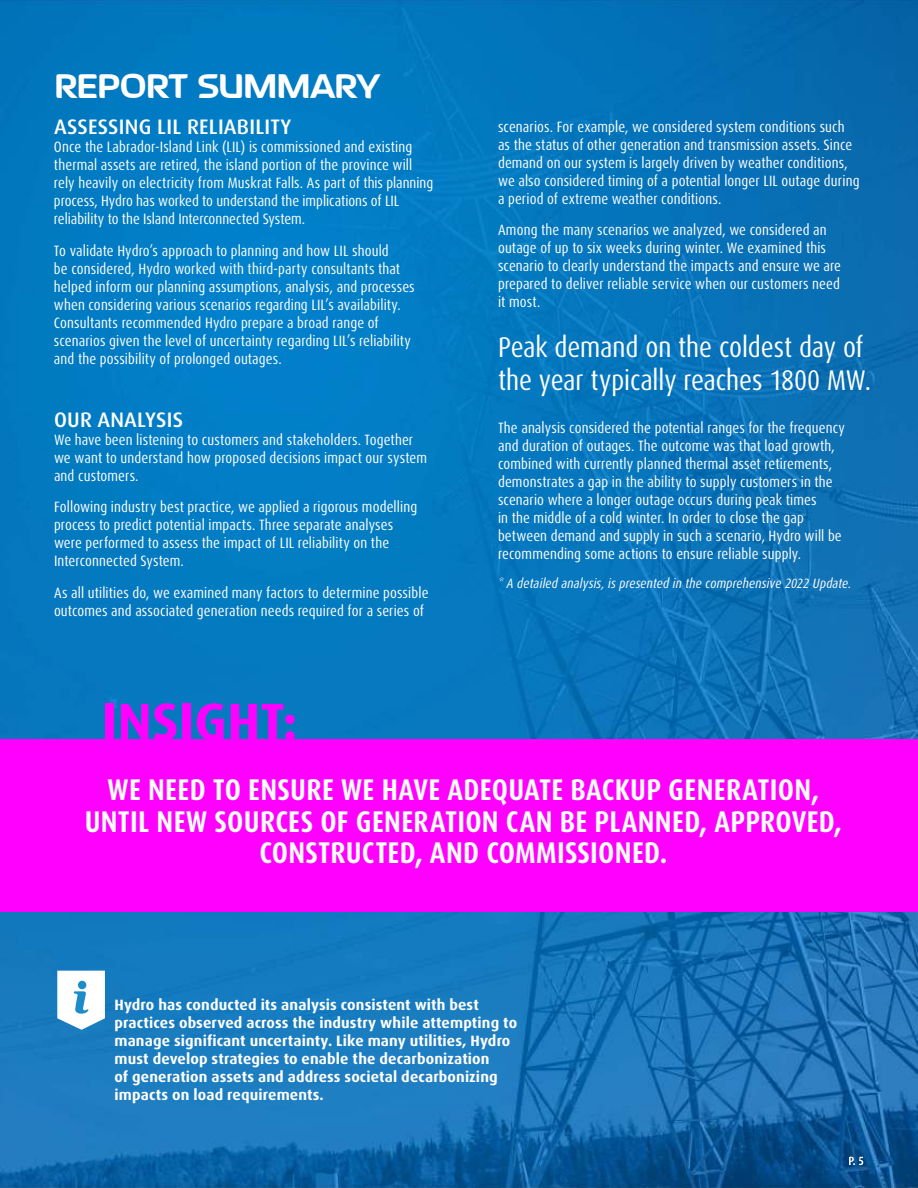
<style>
.page{position:relative;width:918px;height:1188px;background:#fff}
.page>*{position:absolute;margin:0;border:0;box-sizing:border-box;transform-origin:0 0}
.t1{font:700 52.5px "Dax Pro";letter-spacing:.005em;color:#f0f}
.t2{font:700 39px "September";letter-spacing:-.02em;color:#fff}
.t3{font:700 condensed 30px/31.5px "Dax Pro";letter-spacing:.01em;color:#fff;text-align:center}
.t4{font:condensed 28.5px/33px "Dax Pro";letter-spacing:-.005em;color:#fff}
.t5{font:500 21px "Dax Pro";letter-spacing:.01em;color:#fff}
.t6{font:condensed 15px/18px "Dax Pro";letter-spacing:.01em;color:#fff}
.t7{font:700 15px/18px "Dax Pro";letter-spacing:.01em;color:#fff}
.t8{font:italic condensed 13.5px "Dax Pro";letter-spacing:.005em;color:#fff}
</style>
<div class="page">
<img style="left:0;top:0;width:918px;height:1188px">
<svg style="left:57px;top:971px;width:48px;height:59px"></svg>
<div style="left:1px;top:739px;width:917px;height:173px;background:#f0f"></div>
<svg style="left:849px;top:1157px;width:14px;height:8px"></svg>
<h2 class="t2" style="left:54px;top:74px;width:328px">REPORT SUMMARY</h2>
<h3 class="t5" style="left:54px;top:117px;width:239px">ASSESSING LIL RELIABILITY</h3>
<p class="t6" style="left:54px;top:139px;width:381px">Once the Labrador-Island Link (LIL) is commissioned and existing thermal assets are retired, the island portion of the province will rely heavily on electricity from Muskrat Falls. As part of this planning process, Hydro has worked to understand the implications of LIL reliability to the Island Interconnected System.</p>
<p class="t6" style="left:54px;top:242px;width:362px">To validate Hydro’s approach to planning and how LIL should<br>be considered, Hydro worked with third-party consultants that helped inform our planning assumptions, analysis, and processes when considering various scenarios regarding LIL’s availability.<br>Consultants recommended Hydro prepare a broad range of scenarios given the level of uncertainty regarding LIL’s reliability and the possibility of prolonged outages.</p>
<h3 class="t5" style="left:54px;top:410px;width:130px">OUR ANALYSIS</h3>
<p class="t6" style="left:54px;top:431px;width:375px">We have been listening to customers and stakeholders. Together we want to understand how proposed decisions impact our system and customers.</p>
<p class="t6" style="left:54px;top:499px;width:365px">Following industry best practice, we applied a rigorous modelling process to predict potential impacts. Three separate analyses were performed to assess the impact of LIL reliability on the Interconnected System.</p>
<p class="t6" style="left:54px;top:584px;width:376px">As all utilities do, we examined many factors to determine possible outcomes and associated generation needs required for a series of</p>
<h1 class="t1" style="left:102px;top:699px;width:197px">INSIGHT:</h1>
<p class="t6" style="left:498px;top:118px;width:363px">scenarios. For example, we considered system conditions such as the status of other generation and transmission assets. Since demand on our system is largely driven by weather conditions, we also considered timing of a potential longer LIL outage during a period of extreme weather conditions.</p>
<p class="t6" style="left:498px;top:222px;width:345px">Among the many scenarios we analyzed, we considered an outage of up to six weeks during winter. We examined this scenario to clearly understand the impacts and ensure we are prepared to deliver reliable service when our customers need it most.</p>
<h3 class="t4" style="left:498px;top:333px;width:374px">Peak demand on the coldest day of the year typically reaches 1800 MW.</h3>
<p class="t6" style="left:498px;top:420px;width:349px">The analysis considered the potential ranges for the frequency and duration of outages. The outcome was that load growth, combined with currently planned thermal asset retirements, demonstrates a gap in the ability to supply customers in the scenario where a longer outage occurs during peak times<br>in the middle of a cold winter. In order to close the gap between demand and supply in such a scenario, Hydro will be recommending some actions to ensure reliable supply.</p>
<p class="t8" style="left:498px;top:577px;width:355px">* A detailed analysis, is presented in the comprehensive 2022 Update.</p>
<h3 class="t3" style="left:85px;top:776px;width:759px">WE NEED TO ENSURE WE HAVE ADEQUATE BACKUP GENERATION,<br>UNTIL NEW SOURCES OF GENERATION CAN BE PLANNED, APPROVED,<br>CONSTRUCTED, AND COMMISSIONED.</h3>
<p class="t7" style="left:114px;top:996px;width:404px">Hydro has conducted its analysis consistent with best practices observed across the industry while attempting to manage significant uncertainty. Like many utilities, Hydro must develop strategies to enable the decarbonization<br>of generation assets and address societal decarbonizing impacts on load requirements.</p>
</div>
